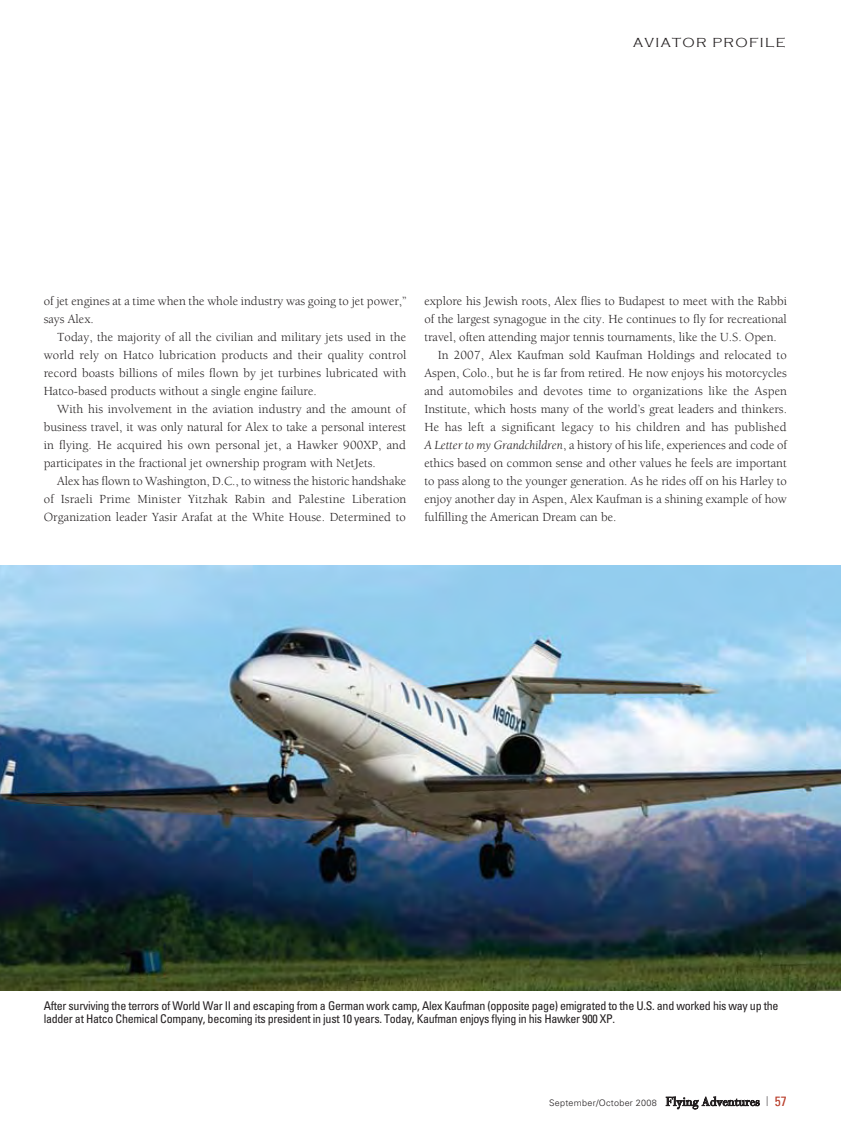
<style>
.page{position:relative;width:841px;height:1136px;background:#fff}
.page>*{position:absolute;margin:0;border:0;box-sizing:border-box;transform-origin:0 0}
.t1{font:300 13.5px "Copperplate Gothic";letter-spacing:.1em;color:#231f20}
.t2{font:12.75px/18px "Berkeley";color:#231f20;text-align:justify}
.t3{font:condensed 12px/13.5px "Univers LT Std";letter-spacing:-.025em;color:#231f20}
.t4{font:300 9px "Univers LT Std";letter-spacing:.03em;color:#231f20}
.s1{font-style:italic}
.s2{font-family:"Bauer Bodoni";font-weight:400;font-size:12px}
.s3{font-weight:100;font-stretch:ultra-condensed;font-size:13.5px}
.s4{font-weight:400;font-stretch:condensed;font-size:13.5px;color:#b83b28}
</style>
<div class="page">
<svg style="left:665px;top:1096px;width:94px;height:13px"></svg>
<img style="left:0;top:566px;width:840px;height:424px">
<p class="t1" style="left:633px;top:35px;width:154px">AVIATOR PROFILE</p>
<p class="t2" style="left:44px;top:292px;width:364px">of jet engines at a time when the whole industry was going to jet power,” says Alex.</p>
<p class="t2" style="left:44px;top:328px;width:364px;text-indent:14px">Today, the majority of all the civilian and military jets used in the world rely on Hatco lubrication products and their quality control record boasts billions of miles flown by jet turbines lubricated with Hatco-based products without a single engine failure.</p>
<p class="t2" style="left:44px;top:400px;width:364px;text-indent:14px">With his involvement in the aviation industry and the amount of business travel, it was only natural for Alex to take a personal interest in flying. He acquired his own personal jet, a Hawker 900XP, and participates in the fractional jet ownership program with NetJets.</p>
<p class="t2" style="left:44px;top:472px;width:364px;text-indent:14px">Alex has flown to Washington, D.C., to witness the historic handshake of Israeli Prime Minister Yitzhak Rabin and Palestine Liberation Organization leader Yasir Arafat at the White House. Determined to</p>
<p class="t2" style="left:424px;top:292px;width:364px">explore his Jewish roots, Alex flies to Budapest to meet with the Rabbi</p>
<p class="t2" style="left:424px;top:310px;width:364px">of the largest synagogue in the city. He continues to fly for recreational</p>
<p class="t2" style="left:424px;top:328px;width:354px">travel, often attending major tennis tournaments, like the U.S. Open.</p>
<p class="t2" style="left:437px;top:346px;width:350px">In 2007, Alex Kaufman sold Kaufman Holdings and relocated to</p>
<p class="t2" style="left:424px;top:364px;width:364px">Aspen, Colo., but he is far from retired. He now enjoys his motorcycles</p>
<p class="t2" style="left:424px;top:382px;width:364px">and automobiles and devotes time to organizations like the Aspen</p>
<p class="t2" style="left:424px;top:400px;width:364px">Institute, which hosts many of the world’s great leaders and thinkers.</p>
<p class="t2" style="left:424px;top:418px;width:363px">He has left a significant legacy to his children and has published</p>
<p class="t2" style="left:424px;top:436px;width:364px"><span class="s1">A Letter to my Grandchildren</span>, a history of his life, experiences and code of</p>
<p class="t2" style="left:424px;top:454px;width:364px">ethics based on common sense and other values he feels are important</p>
<p class="t2" style="left:424px;top:472px;width:364px">to pass along to the younger generation. As he rides off on his Harley to</p>
<p class="t2" style="left:424px;top:490px;width:364px">enjoy another day in Aspen, Alex Kaufman is a shining example of how</p>
<p class="t2" style="left:424px;top:508px;width:193px">fulfilling the American Dream can be.</p>
<p class="t3" style="left:44px;top:998px;width:736px">After surviving the terrors of World War II and escaping from a German work camp, Alex Kaufman (opposite page) emigrated to the U.S. and worked his way up the ladder at Hatco Chemical Company, becoming its president in just 10 years. Today, Kaufman enjoys flying in his Hawker 900 XP.</p>
<p class="t4" style="left:548px;top:1097px;width:239px">September/October 2008 <span class="s2">Flying Adventures</span> <span class="s3">|</span> <span class="s4">57</span></p>
</div>
